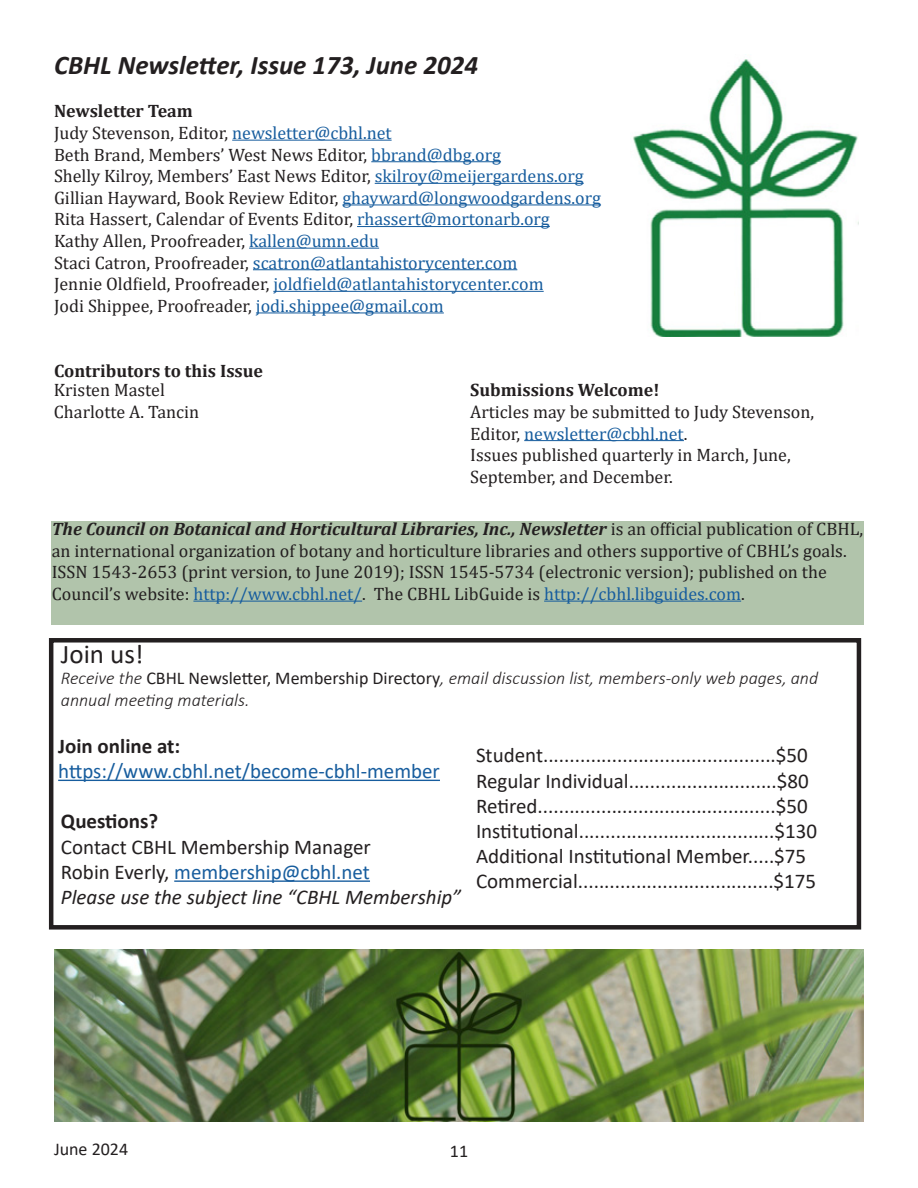
<style>
.page{position:relative;width:918px;height:1188px;background:#fff}
.page>*{position:absolute;margin:0;border:0;box-sizing:border-box;transform-origin:0 0}
.Article_title{font:italic 700 27px "Calibri";color:#231f20}
.Article_title-2{font:27px "Calibri";color:#231f20}
.Byline{font:21px/25.2px "Calibri";color:#231f20}
.Byline-2{font:21px "Calibri";color:#175d9e}
.Byline-3{font:italic 21px "Calibri";color:#231f20}
.Byline-4{font:700 21px "Calibri";color:#231f20}
.Basic_newsletter_paragraph{font:18px/21.6px "Cambria";color:#231f20}
.Basic_newsletter_paragraph-2{font:18px "Cambria";color:#175d9e}
.Photo_caption{font:italic 300 18px/21.6px "Calibri";color:#231f20}
.Basic_newsletter_paragraph-3{font:700 18px "Cambria";color:#231f20}
.t1{font:18px "Calibri";color:#231f20}
.s1{color:#175d9e}
.s2{color:#231f20}
.s3{font-weight:700;font-style:italic}
.s4{font-weight:400;font-style:normal}
.s5{font-weight:700}
</style>
<div class="page">
<hr style="left:58px;top:780px;width:382px;height:1px;background:#175d9e">
<hr style="left:174px;top:880px;width:196px;height:2px;background:#175d9e">
<div style="left:49px;top:638px;width:812px;height:292px;border:4px solid #231f20"></div>
<div style="left:52px;top:521px;width:812px;height:104px;background:#b1c4ab"></div>
<hr style="left:193px;top:601px;width:169px;height:1px;background:#175d9e">
<hr style="left:544px;top:601px;width:197px;height:1px;background:#175d9e">
<hr style="left:232px;top:140px;width:160px;height:1px;background:#175d9e">
<hr style="left:371px;top:161px;width:130px;height:1px;background:#175d9e">
<hr style="left:375px;top:183px;width:209px;height:1px;background:#175d9e">
<hr style="left:342px;top:204px;width:259px;height:1px;background:#175d9e">
<hr style="left:357px;top:226px;width:193px;height:1px;background:#175d9e">
<hr style="left:249px;top:248px;width:130px;height:1px;background:#175d9e">
<hr style="left:253px;top:269px;width:264px;height:1px;background:#175d9e">
<hr style="left:273px;top:291px;width:271px;height:1px;background:#175d9e">
<hr style="left:256px;top:312px;width:188px;height:1px;background:#175d9e">
<hr style="left:524px;top:440px;width:160px;height:1px;background:#175d9e">
<img style="left:633px;top:59px;width:226px;height:278px">
<img style="left:54px;top:949px;width:810px;height:173px">
<p class="Article_title" style="left:54px;top:46px;width:426px">CBHL Newsletter, Issue 173, June 2024</p>
<p class="Basic_newsletter_paragraph-3" style="left:54px;top:99px;width:140px">Newsletter Team</p>
<p class="Basic_newsletter_paragraph" style="left:54px;top:122px;width:339px">Judy Stevenson, Editor, <span class="s1">newsletter@cbhl.net</span></p>
<p class="Basic_newsletter_paragraph" style="left:54px;top:144px;width:449px">Beth Brand, Members’ West News Editor, <span class="s1">bbrand@dbg.org</span></p>
<p class="Basic_newsletter_paragraph" style="left:54px;top:165px;width:531px">Shelly Kilroy, Members’ East News Editor, <span class="s1">skilroy@meijergardens.org</span></p>
<p class="Basic_newsletter_paragraph" style="left:54px;top:187px;width:549px">Gillian Hayward, Book Review Editor, <span class="s1">ghayward@longwoodgardens.org</span></p>
<p class="Basic_newsletter_paragraph" style="left:54px;top:208px;width:497px">Rita Hassert, Calendar of Events Editor, <span class="s1">rhassert@mortonarb.org</span></p>
<p class="Basic_newsletter_paragraph" style="left:54px;top:230px;width:327px">Kathy Allen, Proofreader, <span class="s1">kallen@umn.edu</span></p>
<p class="Basic_newsletter_paragraph-2" style="left:54px;top:252px;width:465px"><span class="s2">Staci Catron, Proofreader,</span> scatron@atlantahistorycenter.com</p>
<p class="Basic_newsletter_paragraph-2" style="left:54px;top:274px;width:491px"><span class="s2">Jennie Oldfield, Proofreader,</span> joldfield@atlantahistorycenter.com</p>
<p class="Basic_newsletter_paragraph" style="left:54px;top:295px;width:391px">Jodi Shippee, Proofreader, <span class="s1">jodi.shippee@gmail.com</span></p>
<p class="Basic_newsletter_paragraph-3" style="left:54px;top:358px;width:211px">Contributors to this Issue</p>
<p class="Basic_newsletter_paragraph" style="left:54px;top:379px;width:113px">Kristen Mastel</p>
<p class="Basic_newsletter_paragraph" style="left:54px;top:401px;width:147px">Charlotte A. Tancin</p>
<p class="Basic_newsletter_paragraph-3" style="left:470px;top:377px;width:191px">Submissions Welcome!</p>
<p class="Basic_newsletter_paragraph" style="left:470px;top:401px;width:345px">Articles may be submitted to Judy Stevenson,</p>
<p class="Basic_newsletter_paragraph-2" style="left:470px;top:423px;width:219px"><span class="s2">Editor,</span> newsletter@cbhl.net<span class="s2">.</span></p>
<p class="Basic_newsletter_paragraph" style="left:470px;top:444px;width:322px">Issues published quarterly in March, June,</p>
<p class="Basic_newsletter_paragraph" style="left:470px;top:466px;width:204px">September, and December.</p>
<p class="Basic_newsletter_paragraph" style="left:52px;top:518px;width:813px"><span class="s3">The Council on Botanical and Horticultural Libraries, Inc., Newsletter</span> is an official publication of CBHL, an international organization of botany and horticulture libraries and others supportive of CBHL’s goals.<br>ISSN 1543-2653 (print version, to June 2019); ISSN 1545-5734 (electronic version); published on the Council’s website: <span class="s1">http://www.cbhl.net/</span>. The CBHL LibGuide is <span class="s1">http://cbhl.libguides.com</span>.</p>
<p class="Article_title-2" style="left:61px;top:635px;width:84px">Join us!</p>
<p class="Photo_caption" style="left:61px;top:667px;width:759px">Receive the <span class="s4">CBHL Newsletter, Membership Directory</span>, email discussion list, members-only web pages, and annual meeting materials.</p>
<p class="Byline-4" style="left:58px;top:731px;width:124px">Join online at:</p>
<p class="Byline-2" style="left:58px;top:756px;width:383px">https://www.cbhl.net/become-cbhl-member</p>
<p class="Byline" style="left:61px;top:808px;width:311px"><span class="s5">Questions?<br></span>Contact CBHL Membership Manager<br>Robin Everly, <span class="s1">membership@cbhl.net</span></p>
<p class="Byline-3" style="left:61px;top:882px;width:402px">Please use the subject line “CBHL Membership”</p>
<p class="Byline" style="left:476px;top:742px;width:333px">Student............................................$50</p>
<p class="Byline" style="left:476px;top:768px;width:334px">Regular Individual............................$80</p>
<p class="Byline" style="left:476px;top:793px;width:333px">Retired.............................................$50</p>
<p class="Byline" style="left:476px;top:818px;width:343px">Institutional.....................................$130</p>
<p class="Byline" style="left:476px;top:843px;width:332px">Additional Institutional Member.....$75</p>
<p class="Byline" style="left:476px;top:868px;width:342px">Commercial.....................................$175</p>
<p class="t1" style="left:54px;top:1137px;width:76px">June 2024</p>
<p class="t1" style="left:450px;top:1138px;width:20px">11</p>
</div>
